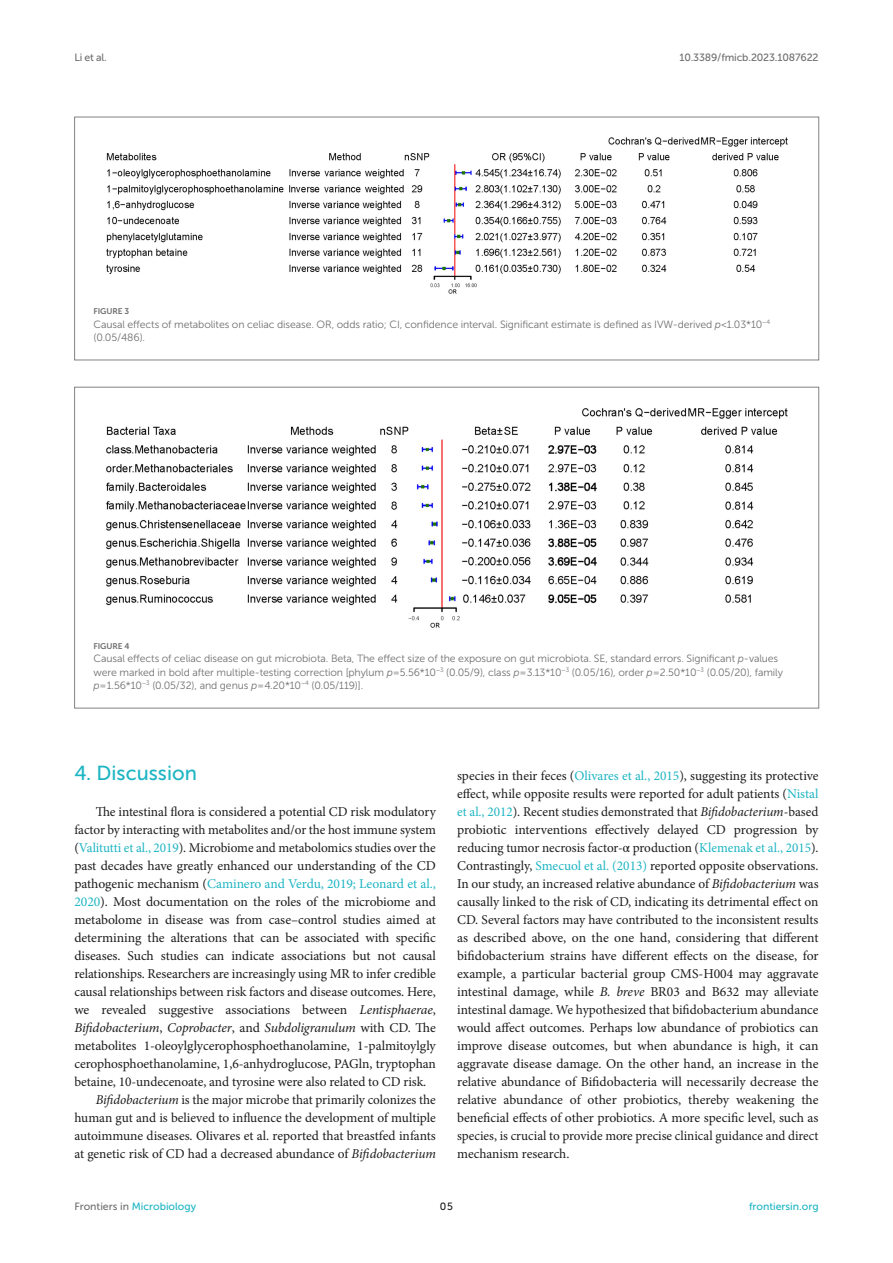
<style>
.page{position:relative;width:893px;height:1263px;background:#fff}
.page>*{position:absolute;margin:0;border:0;box-sizing:border-box;transform-origin:0 0}
.HEAD_1{font:20.25px "Museo Sans 500";color:#1db5c3}
.TEXT{font:13.5px/18px "Minion Pro";color:#1b1c1b;text-align:justify}
.TEXT_FLUSH{font:13.5px/18px "Minion Pro";letter-spacing:-.005em;color:#1b1c1b;text-align:justify}
.FIG_LEG{font:10.5px/13.5px "Museo Sans 300";letter-spacing:-.01em;color:#706f70}
.t1{font:10.5px "Museo Sans 500";color:#1db5c3}
.t2{font:10.5px "Museo Sans 500";letter-spacing:-.015em;color:#706f70}
.t3{font:10.5px "Museo Sans 500";color:#1b1c1b}
.FIG_HD{font:8.25px "Museo Sans 700";letter-spacing:-.01em;color:#706f70}
.s1{font-style:italic}
.s2{color:#1db5c3}
.s3{font-family:"STIX General"}
.s4{color:#706f70}
</style>
<div class="page">
<img style="left:106px;top:137px;width:682px;height:157px">
<div style="left:74px;top:117px;width:745px;height:243px;border:1px solid #808285"></div>
<img style="left:106px;top:408px;width:682px;height:220px">
<p class="t2" style="left:74px;top:51px;width:34px">Li et al.</p>
<p class="t2" style="left:679px;top:51px;width:141px">10.3389/fmicb.2023.1087622</p>
<p class="FIG_HD" style="left:94px;top:307px;width:37px">FIGURE 3</p>
<p class="FIG_LEG" style="left:94px;top:317px;width:678px">Causal effects of metabolites on celiac disease. OR, odds ratio; CI, confidence interval. Significant estimate is defined as IVW-derived <span class="s1">p</span> &lt; 1.03*10<sup>−</sup><sup>4 </sup>(0.05/486).</p>
<p class="FIG_HD" style="left:94px;top:641px;width:37px">FIGURE 4</p>
<p class="FIG_LEG" style="left:94px;top:652px;width:691px">Causal effects of celiac disease on gut microbiota. Beta, The effect size of the exposure on gut microbiota. SE, standard errors. Significant <span class="s1">p</span>-values were marked in bold after multiple-testing correction [phylum <span class="s1">p</span> = 5.56*10<sup>−</sup><sup>3</sup> (0.05/9), class <span class="s1">p</span> = 3.13*10<sup>−</sup><sup>3</sup> (0.05/16), order <span class="s1">p</span> = 2.50*10<sup>−</sup><sup>3</sup> (0.05/20), family <span class="s1">p</span> = 1.56*10<sup>−</sup><sup>3</sup> (0.05/32), and genus <span class="s1">p</span> = 4.20*10<sup>−</sup><sup>4</sup> (0.05/119)].</p>
<p class="HEAD_1" style="left:74px;top:762px;width:124px">4. Discussion</p>
<p class="TEXT_FLUSH" style="left:74px;top:803px;width:363px;text-indent:21px">The intestinal flora is considered a potential CD risk modulatory factor by interacting with metabolites and/or the host immune system (<span class="s2">Valitutti et al., 2019</span>). Microbiome and metabolomics studies over the past decades have greatly enhanced our understanding of the CD pathogenic mechanism (<span class="s2">Caminero and Verdu, 2019; Leonard et al., 2020</span>). Most documentation on the roles of the microbiome and metabolome in disease was from case–control studies aimed at determining the alterations that can be associated with specific diseases. Such studies can indicate associations but not causal relationships. Researchers are increasingly using MR to infer credible causal relationships between risk factors and disease outcomes. Here, we revealed suggestive associations between <span class="s1">Lentisphaerae</span>, <span class="s1">Bifidobacterium</span>, <span class="s1">Coprobacter</span>, and <span class="s1">Subdoligranulum</span> with CD. The metabolites 1-oleoylglycerophosphoethanolamine, 1-palmitoylgly cerophosphoethanolamine, 1,6-anhydroglucose, PAGln, tryptophan betaine, 10-undecenoate, and tyrosine were also related to CD risk.</p>
<p class="TEXT" style="left:74px;top:1091px;width:363px;text-indent:21px"><span class="s1">Bifidobacterium</span> is the major microbe that primarily colonizes the human gut and is believed to influence the development of multiple autoimmune diseases. Olivares et al. reported that breastfed infants at genetic risk of CD had a decreased abundance of <span class="s1">Bifidobacterium</span></p>
<p class="TEXT" style="left:457px;top:767px;width:363px">species in their feces (<span class="s2">Olivares et al., 2015</span>), suggesting its protective effect, while opposite results were reported for adult patients (<span class="s2">Nistal et al., 2012</span>). Recent studies demonstrated that <span class="s1">Bifidobacterium</span>-based probiotic interventions effectively delayed CD progression by reducing tumor necrosis factor-<span class="s3">α</span> production (<span class="s2">Klemenak et al., 2015</span>).<br>Contrastingly, <span class="s2">Smecuol et al. (2013)</span> reported opposite observations.<br>In our study, an increased relative abundance of <span class="s1">Bifidobacterium</span> was causally linked to the risk of CD, indicating its detrimental effect on CD. Several factors may have contributed to the inconsistent results as described above, on the one hand, considering that different bifidobacterium strains have different effects on the disease, for example, a particular bacterial group CMS-H004 may aggravate intestinal damage, while <span class="s1">B. breve</span> BR03 and B632 may alleviate intestinal damage. We hypothesized that bifidobacterium abundance would affect outcomes. Perhaps low abundance of probiotics can improve disease outcomes, but when abundance is high, it can aggravate disease damage. On the other hand, an increase in the relative abundance of Bifidobacteria will necessarily decrease the relative abundance of other probiotics, thereby weakening the beneficial effects of other probiotics. A more specific level, such as species, is crucial to provide more precise clinical guidance and direct mechanism research.</p>
<p class="t1" style="left:74px;top:1200px;width:123px"><span class="s4">Frontiers in</span> Microbiology</p>
<p class="t3" style="left:440px;top:1200px;width:14px">05</p>
<p class="t1" style="left:749px;top:1200px;width:71px">frontiersin.org</p>
</div>
